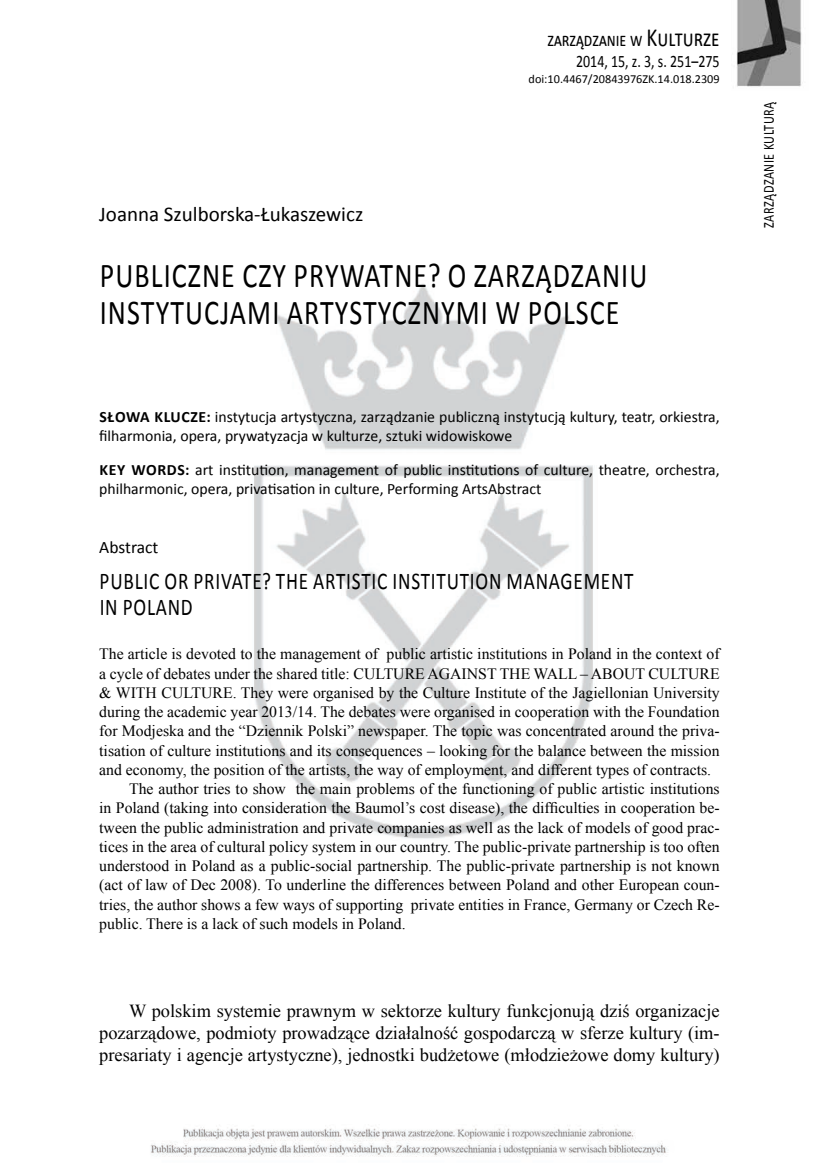
<style>
.page{position:relative;width:819px;height:1166px;background:#fff}
.page>*{position:absolute;margin:0;border:0;box-sizing:border-box;transform-origin:0 0}
.t1{font:35px/36.8px "Calibri";letter-spacing:.04em;color:#000;scale:.8 1}
.t2{font:24.15px/26.2px "Calibri";letter-spacing:.04em;color:#000;scale:.8 1}
.t3{font:21px "Calibri";color:#000}
.t4{font:19.6px "Calibri";color:#000;scale:.8 1}
.t5{font:18.38px/22.1px "Times New Roman";color:#000;text-align:justify}
.t6{font:17.5px "Calibri";color:#000;scale:.8 1}
.t7{font:17.5px "Calibri";color:#000}
.t8{font:15.75px "Times New Roman";color:#000}
.t9{font:15.75px/18.9px "Calibri";color:#000}
.t10{font:15.4px "Calibri";letter-spacing:.04em;color:#000;scale:.8 1}
.t11{font:12.25px "Calibri";color:#000}
.s1{font-size:26.25px}
.s2{font-size:24.15px}
.s3{font-weight:700}
</style>
<div class="page">
<img style="left:151px;top:284px;width:516px;height:873px">
<img style="left:736px;top:0;width:66px;height:87px">
<h3 class="t3" style="left:99px;top:201px;width:265px">Joanna Szulborska-Łukaszewicz</h3>
<p class="t4" style="left:547px;top:27px;width:217px">zarządzanie w <span class="s1">K</span><span class="s2">ulturze</span></p>
<p class="t6" style="left:576px;top:50px;width:181px">2014, 15, z. 3, s. 251–275</p>
<p class="t11" style="left:528px;top:71px;width:193px">doi:10.4467/20843976ZK.14.018.2309</p>
<h1 class="t1" style="left:100px;top:257px;width:686px">Publiczne czy prywatne? O zarządzaniu instytucjam i artystycznym i w Polsce</h1>
<p class="t9" style="left:99px;top:408px;width:622px"><span class="s3">SŁOWA KLUCZE:</span> instytucja artystyczna, zarządzanie publiczną instytucją kultury, teatr, orkiestra, filharmonia, opera, prywatyzacja w kulturze, sztuki widowiskowe</p>
<p class="t9" style="left:99px;top:460px;width:622px"><span class="s3">KEY WORDS:</span> art institution, management of public institutions of culture, theatre, orchestra, philharmonic, opera, privatisation in culture, Performing ArtsAbstract</p>
<p class="t7" style="left:99px;top:536px;width:61px">Abstract</p>
<h2 class="t2" style="left:100px;top:568px;width:669px">Public or private? The artistic institution managem ent in poland</h2>
<p class="t8" style="left:99px;top:643px;width:622px">The article is devoted to the management of public artistic institutions in Poland in the context of</p>
<p class="t8" style="left:99px;top:663px;width:622px">a cycle of debates under the shared title: CULTURE AGAINST THE WALL – ABOUT CULTURE</p>
<p class="t8" style="left:99px;top:682px;width:622px">&amp; WITH CULTURE. They were organised by the Culture Institute of the Jagiellonian University</p>
<p class="t8" style="left:99px;top:701px;width:622px">during the academic year 2013/14. The debates were organised in cooperation with the Foundation</p>
<p class="t8" style="left:99px;top:720px;width:622px">for Modjeska and the “Dziennik Polski” newspaper. The topic was concentrated around the priva-</p>
<p class="t8" style="left:99px;top:740px;width:622px">tisation of culture institutions and its consequences – looking for the balance between the mission</p>
<p class="t8" style="left:99px;top:759px;width:613px">and economy, the position of the artists, the way of employment, and different types of contracts.</p>
<p class="t8" style="left:129px;top:778px;width:592px">The author tries to show the main problems of the functioning of public artistic institutions</p>
<p class="t8" style="left:99px;top:797px;width:622px">in Poland (taking into consideration the Baumol’s cost disease), the difficulties in cooperation be-</p>
<p class="t8" style="left:99px;top:817px;width:622px">tween the public administration and private companies as well as the lack of models of good prac-</p>
<p class="t8" style="left:99px;top:836px;width:622px">tices in the area of cultural policy system in our country. The public-private partnership is too often</p>
<p class="t8" style="left:99px;top:855px;width:622px">understood in Poland as a public-social partnership. The public-private partnership is not known</p>
<p class="t8" style="left:99px;top:874px;width:622px">(act of law of Dec 2008). To underline the differences between Poland and other European coun-</p>
<p class="t8" style="left:99px;top:894px;width:622px">tries, the author shows a few ways of supporting private entities in France, Germany or Czech Re-</p>
<p class="t8" style="left:99px;top:913px;width:308px">public. There is a lack of such models in Poland.</p>
<p class="t5" style="left:99px;top:1000px;width:622px;text-indent:30px">W polskim systemie prawnym w sektorze kultury funkcjonują dziś organizacje pozarządowe, podmioty prowadzące działalność gospodarczą w sferze kultury (im&shy;presariaty i agencje artystyczne), jednostki budżetowe (młodzieżowe domy kultury)</p>
<p class="t10" style="left:759px;top:228px;width:159px;rotate:-90deg">zarządzanie kulturą</p>
</div>
